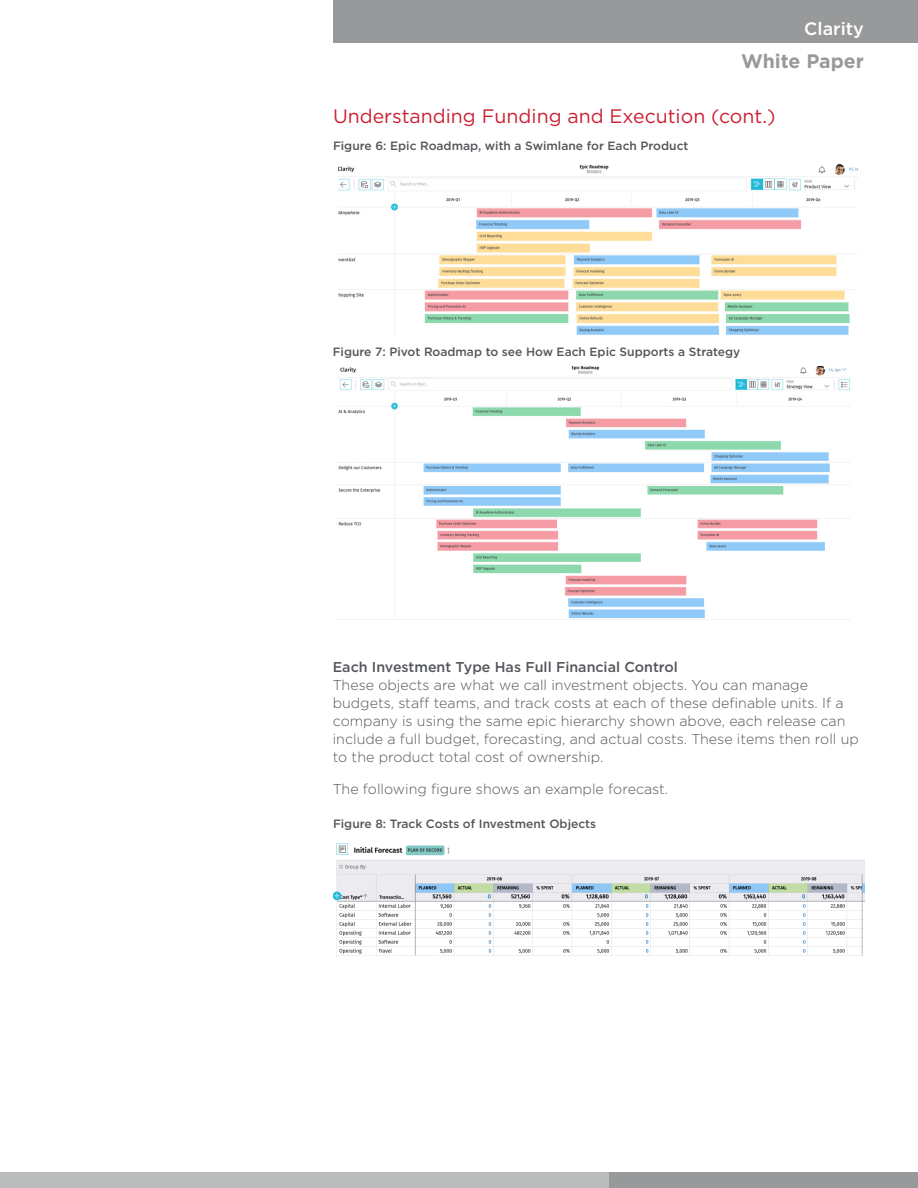
<style>
.page{position:relative;width:918px;height:1188px;background:#fff}
.page>*{position:absolute;margin:0;border:0;box-sizing:border-box;transform-origin:0 0}
.Body_Head{font:19.5px "Gotham";color:#cc2031}
.t1{font:700 19.5px "Gotham";color:#97999b}
.t2{font:500 18px "Gotham";color:#fff}
.Body_Text{font:300 14.25px/18px "Gotham";color:#53565a}
.Body_Subhead_Medium{font:500 14.25px "Gotham";color:#53565a}
.Figure_Caption{font:500 12px "Gotham";color:#53565a}
</style>
<div class="page">
<div style="left:0;top:1172px;width:707px;height:16px;background:#bbbcbc"></div>
<div style="left:609px;top:1172px;width:309px;height:16px;background:#97999b"></div>
<div style="left:333px;top:0;width:585px;height:43px;background:#97999b"></div>
<img style="left:338px;top:163px;width:520px;height:172px">
<img style="left:337px;top:367px;width:514px;height:253px">
<img style="left:333px;top:843px;width:531px;height:115px">
<p class="t2" style="left:804px;top:17px;width:61px">Clarity</p>
<h1 class="t1" style="left:741px;top:48px;width:124px">White Paper</h1>
<p class="Body_Head" style="left:333px;top:103px;width:444px">Understanding Funding and Execution (cont.)</p>
<p class="Figure_Caption" style="left:333px;top:138px;width:357px">Figure 6: Epic Roadmap, with a Swimlane for Each Product</p>
<p class="Figure_Caption" style="left:333px;top:344px;width:409px">Figure 7: Pivot Roadmap to see How Each Epic Supports a Strategy</p>
<p class="Body_Subhead_Medium" style="left:333px;top:658px;width:347px">Each Investment Type Has Full Financial Control</p>
<p class="Body_Text" style="left:333px;top:676px;width:528px">These objects are what we call investment objects. You can manage budgets, staff teams, and track costs at each of these definable units. If a company is using the same epic hierarchy shown above, each release can include a full budget, forecasting, and actual costs. These items then roll up to the product total cost of ownership.</p>
<p class="Body_Text" style="left:333px;top:779px;width:337px">The following figure shows an example forecast.</p>
<p class="Figure_Caption" style="left:333px;top:816px;width:265px">Figure 8: Track Costs of Investment Objects</p>
</div>
